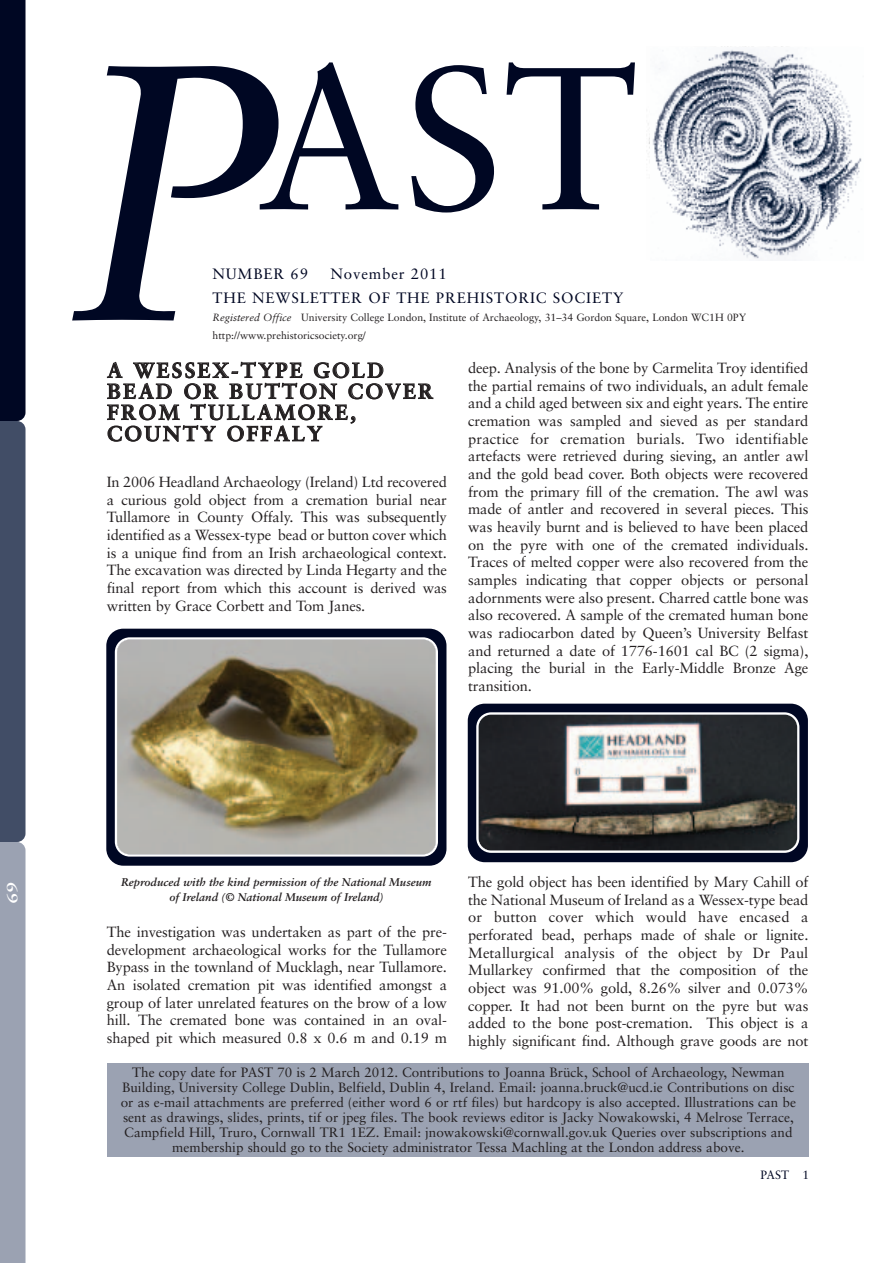
<style>
.page{position:relative;width:893px;height:1263px;background:#fff}
.page>*{position:absolute;margin:0;border:0;box-sizing:border-box;transform-origin:0 0}
.t1{font:202.5px "Sabon";color:#000723}
.t2{font:700 21px/21.1px "Sabon";letter-spacing:.11em;color:#231f20}
.t3{font:15px/24px "Sabon";letter-spacing:.055em;color:#000723}
.t4{font:700 15px "Sabon";color:#fff;scale:1.26 1}
.t5{font:14.7px/17.7px "Sabon";letter-spacing:-.01em;color:#231f20;text-align:justify}
.t6{font:13.5px/15px "Sabon";color:#231f20;text-align:center}
.t7{font:12px "Sabon";color:#000723}
.t8{font:italic 700 11.25px/15px "Sabon";color:#231f20;text-align:center}
.t9{font:10.5px/18px "Sabon";color:#231f20}
.s1{font-style:italic;font-size:364.5px}
.s2{font-style:italic}
</style>
<div class="page">
<svg style="left:0;top:0;width:26px;height:1263px;background:#495269"></svg>
<div style="left:108px;top:1063px;width:701px;height:94px;background:#9ba2b2"></div>
<img style="left:652px;top:49px;width:210px;height:210px">
<div style="left:106px;top:629px;width:340px;height:237px;background:#000723;border-radius:17px"></div>
<svg style="left:115px;top:637px;width:323px;height:219px;background:#9b937b"></svg>
<div style="left:468px;top:704px;width:340px;height:158px;background:#000723;border-radius:17px"></div>
<img style="left:476px;top:712px;width:323px;height:141px">
<h1 class="t1" style="left:64px;top:55px;width:576px"><span class="s1">P</span>AST</h1>
<p class="t3" style="left:213px;top:263px;width:413px;text-indent:118px">November 2011<br>THE NEWSLETTER OF THE PREHISTORIC SOCIETY</p>
<p class="t9" style="left:213px;top:309px;width:535px"><span class="s2">Registered Office</span> University College London, Institute of Archaeology, 31–34 Gordon Square, London WC1H 0PY http://www.prehistoricsociety.org/</p>
<p class="t3" style="left:213px;top:263px;width:97px">NUMBER 69</p>
<h2 class="t2" style="left:107px;top:361px;width:328px">A WESSEX-TYPE GOLD<br>BEAD OR BUTTON COVER<br>FROM TULLAMORE,<br>COUNTY OFFALY</h2>
<p class="t5" style="left:107px;top:474px;width:342px">In 2006 Headland Archaeology (Ireland) Ltd recovered a curious gold object from a cremation burial near Tullamore in County Offaly. This was subsequently identified as a Wessex-type bead or button cover which is a unique find from an Irish archaeological context.<br>The excavation was directed by Linda Hegarty and the final report from which this account is derived was written by Grace Corbett and Tom Janes.</p>
<p class="t5" style="left:468px;top:360px;width:342px">deep. Analysis of the bone by Carmelita Troy identified the partial remains of two individuals, an adult female and a child aged between six and eight years. The entire cremation was sampled and sieved as per standard practice for cremation burials. Two identifiable artefacts were retrieved during sieving, an antler awl and the gold bead cover. Both objects were recovered from the primary fill of the cremation. The awl was made of antler and recovered in several pieces. This was heavily burnt and is believed to have been placed on the pyre with one of the cremated individuals.<br>Traces of melted copper were also recovered from the samples indicating that copper objects or personal adornments were also present. Charred cattle bone was also recovered. A sample of the cremated human bone was radiocarbon dated by Queen’s University Belfast and returned a date of 1776-1601 cal BC (2 sigma), placing the burial in the Early-Middle Bronze Age transition.</p>
<p class="t4" style="left:19px;top:882px;width:18px;rotate:90deg">69</p>
<p class="t8" style="left:121px;top:875px;width:312px">Reproduced with the kind permission of the National Museum of Ireland (© National Museum of Ireland)</p>
<p class="t5" style="left:107px;top:924px;width:342px">The investigation was undertaken as part of the pre&shy;development archaeological works for the Tullamore Bypass in the townland of Mucklagh, near Tullamore.<br>An isolated cremation pit was identified amongst a group of later unrelated features on the brow of a low hill. The cremated bone was contained in an oval&shy;shaped pit which measured 0.8 x 0.6 m and 0.19 m</p>
<p class="t5" style="left:468px;top:874px;width:342px">The gold object has been identified by Mary Cahill of the National Museum of Ireland as a Wessex-type bead or button cover which would have encased a perforated bead, perhaps made of shale or lignite.<br>Metallurgical analysis of the object by Dr Paul Mullarkey confirmed that the composition of the object was 91.00% gold, 8.26% silver and 0.073% copper. It had not been burnt on the pyre but was added to the bone post-cremation. This object is a highly significant find. Although grave goods are not</p>
<p class="t6" style="left:121px;top:1065px;width:677px">The copy date for PAST 70 is 2 March 2012. Contributions to Joanna Brück, School of Archaeology, Newman Building, University College Dublin, Belfield, Dublin 4, Ireland. Email: joanna.bruck@ucd.ie Contributions on disc or as e-mail attachments are preferred (either word 6 or rtf files) but hardcopy is also accepted. Illustrations can be sent as drawings, slides, prints, tif or jpeg files. The book reviews editor is Jacky Nowakowski, 4 Melrose Terrace, Campfield Hill, Truro, Cornwall TR1 1EZ. Email: jnowakowski@cornwall.gov.uk Queries over subscriptions and membership should go to the Society administrator Tessa Machling at the London address above.</p>
<p class="t7" style="left:761px;top:1170px;width:50px">PAST 1</p>
</div>
